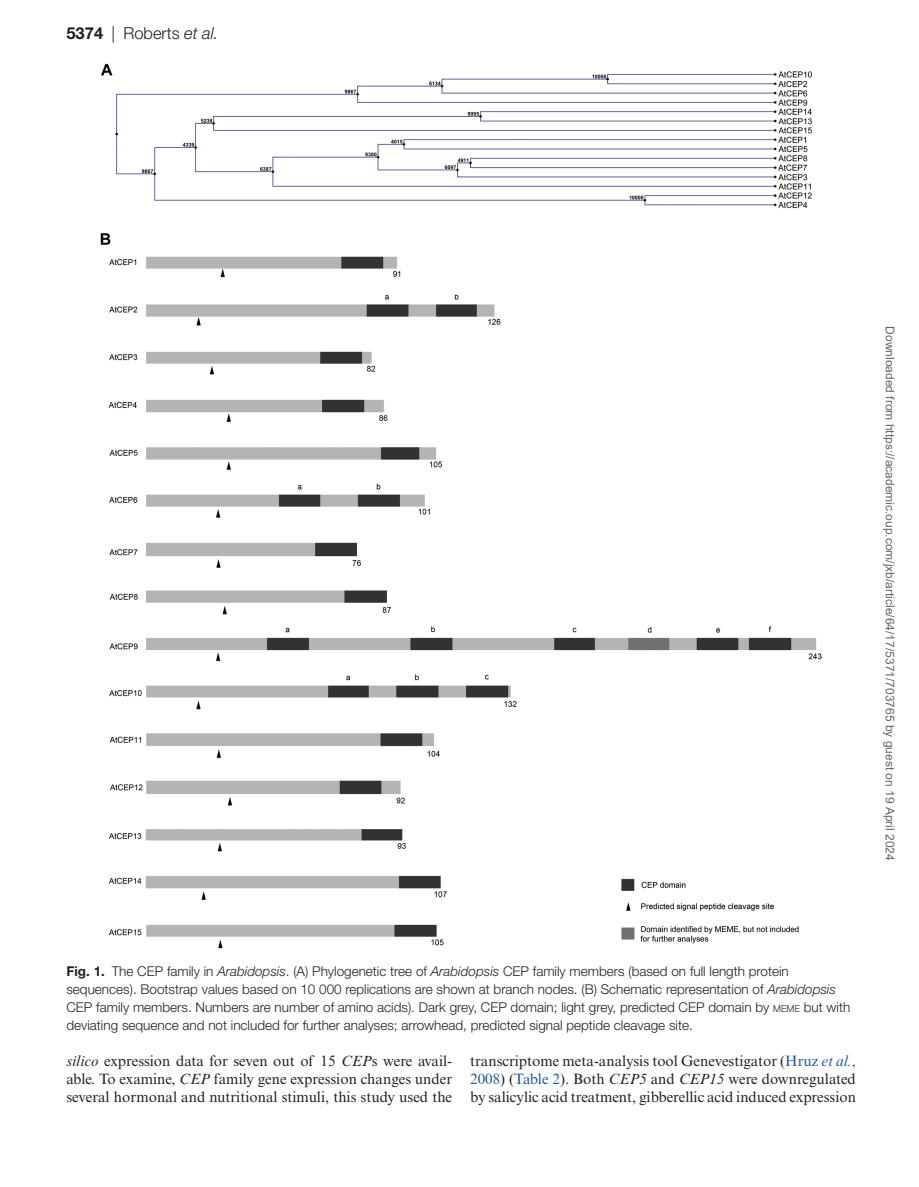
<style>
.page{position:relative;width:919px;height:1187px;background:#fff}
.page>*{position:absolute;margin:0;border:0;box-sizing:border-box;transform-origin:0 0}
.t1{font:300 16.5px "Helvetica Neue LT Std";color:#231f20}
.t2{font:15px/18px "Times New Roman MT Std";color:#231f20;text-align:justify}
.t3{font:300 13.5px/18px "Helvetica Neue LT Std";color:#231f20}
.t4{font:12px "Arial";color:#666}
.s1{font-weight:700}
.s2{font-style:italic}
.s3{font-size:9.45px}
.s4{color:#1e56a6}
.s5{font-style:italic;color:#1e56a6}
</style>
<div class="page">
<img style="left:101px;top:63px;width:720px;height:885px">
<p class="t1" style="left:66px;top:23px;width:153px"><span class="s1">5374</span> | Roberts <span class="s2">et al.</span></p>
<p class="t4" style="left:894px;top:326px;width:535px;rotate:90deg">Downloaded from https://academic.oup.com/jxb/article/64/17/5371/703765 by guest on 19 April 2024</p>
<p class="t3" style="left:66px;top:961px;width:785px"><span class="s1">Fig. 1.</span> The CEP family in <span class="s2">Arabidopsis</span>. (A) Phylogenetic tree of <span class="s2">Arabidopsis</span> CEP family members (based on full length protein sequences). Bootstrap values based on 10 000 replications are shown at branch nodes. (B) Schematic representation of <span class="s2">Arabidopsis </span>CEP family members. Numbers are number of amino acids). Dark grey, CEP domain; light grey, predicted CEP domain by <span class="s3">MEME</span> but with deviating sequence and not included for further analyses; arrowhead, predicted signal peptide cleavage site.</p>
<p class="t2" style="left:66px;top:1051px;width:387px"><span class="s2">silico</span> expression data for seven out of 15 <span class="s2">CEP</span>s were avail&shy;able. To examine, <span class="s2">CEP</span> family gene expression changes under several hormonal and nutritional stimuli, this study used the</p>
<p class="t2" style="left:470px;top:1051px;width:387px">transcriptome meta-analysis tool Genevestigator (<span class="s4">Hruz</span> <span class="s5">et al.</span><span class="s4">, 2008</span>) (<span class="s4">Table 2</span>). Both <span class="s2">CEP5</span> and <span class="s2">CEP15</span> were downregulated by salicylic acid treatment, gibberellic acid induced expression</p>
</div>
